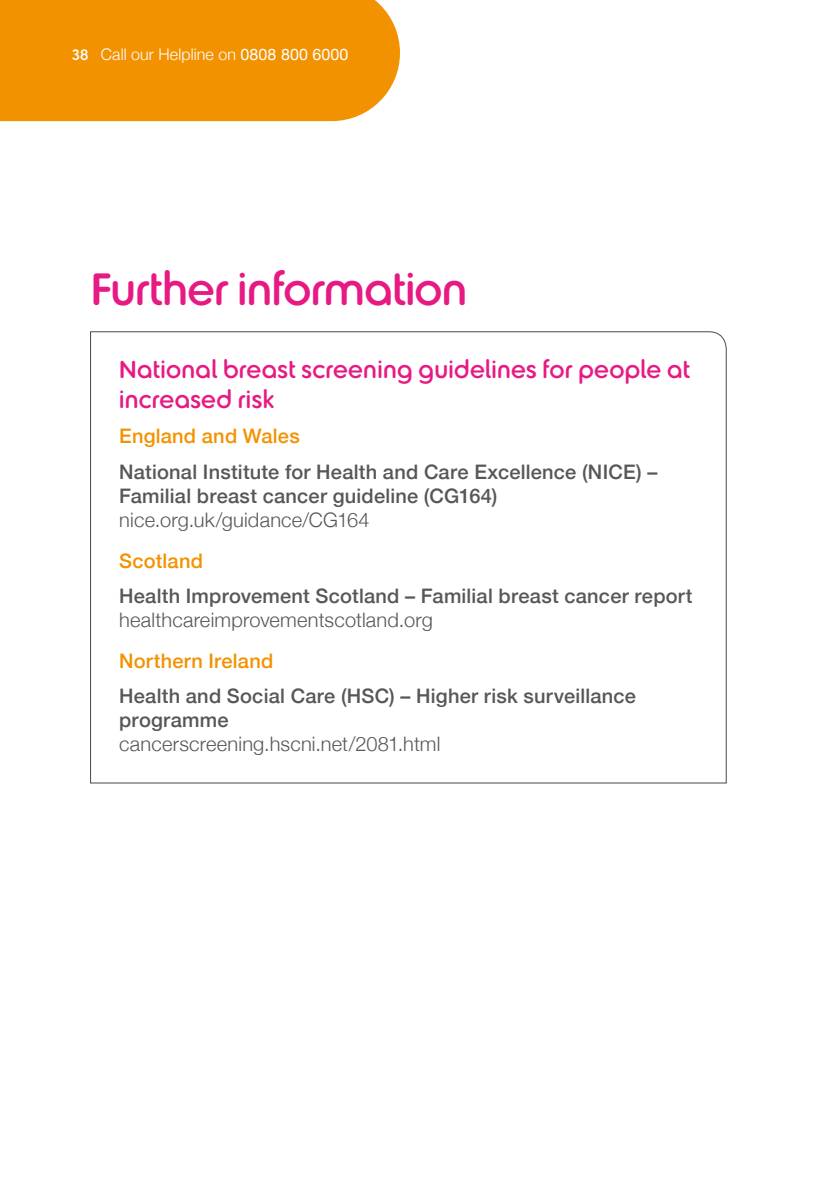
<style>
.page{position:relative;width:840px;height:1191px;background:#fff}
.page>*{position:absolute;margin:0;border:0;box-sizing:border-box;transform-origin:0 0}
.t1{font:500 48px "Betty";letter-spacing:-.015em;color:#e71a84}
.t2{font:500 26px/30px "Betty";letter-spacing:.01em;color:#e71a84}
.t3{font:500 20px/24px "Helvetica Neue";letter-spacing:.01em;color:#575756}
.t4{font:300 20px "Helvetica Neue";letter-spacing:.01em;color:#575756}
.t5{font:500 20px "Helvetica Neue";letter-spacing:.01em;color:#f39200}
.t6{font:300 16px "Helvetica Neue";letter-spacing:.005em;color:#fff}
.s1{font-family:"Betty";font-weight:500}
.s2{font-weight:400}
</style>
<div class="page">
<div style="left:0;top:0;width:400px;height:121px;background:#f39200"></div>
<svg style="left:90px;top:331px;width:636px;height:452px"></svg>
<p class="t6" style="left:72px;top:42px;width:277px"><span class="s1">38</span> Call our Helpline on <span class="s2">0808 800 6000</span></p>
<h1 class="t1" style="left:91px;top:270px;width:378px">Further information</h1>
<h2 class="t2" style="left:119px;top:357px;width:572px">National breast screening guidelines for people at increased risk</h2>
<p class="t5" style="left:119px;top:420px;width:182px">England and Wales</p>
<p class="t3" style="left:119px;top:458px;width:539px">National Institute for Health and Care Excellence (NICE) –<br>Familial breast cancer guideline (CG164)</p>
<p class="t4" style="left:119px;top:503px;width:252px">nice.org.uk/guidance/CG164</p>
<p class="t5" style="left:119px;top:544px;width:85px">Scotland</p>
<p class="t3" style="left:119px;top:583px;width:574px">Health Improvement Scotland – Familial breast cancer report</p>
<p class="t4" style="left:119px;top:604px;width:315px">healthcareimprovementscotland.org</p>
<p class="t5" style="left:119px;top:645px;width:156px">Northern Ireland</p>
<p class="t3" style="left:119px;top:683px;width:518px">Health and Social Care (HSC) – Higher risk surveillance programme</p>
<p class="t4" style="left:119px;top:728px;width:322px">cancerscreening.hscni.net/2081.html</p>
</div>
